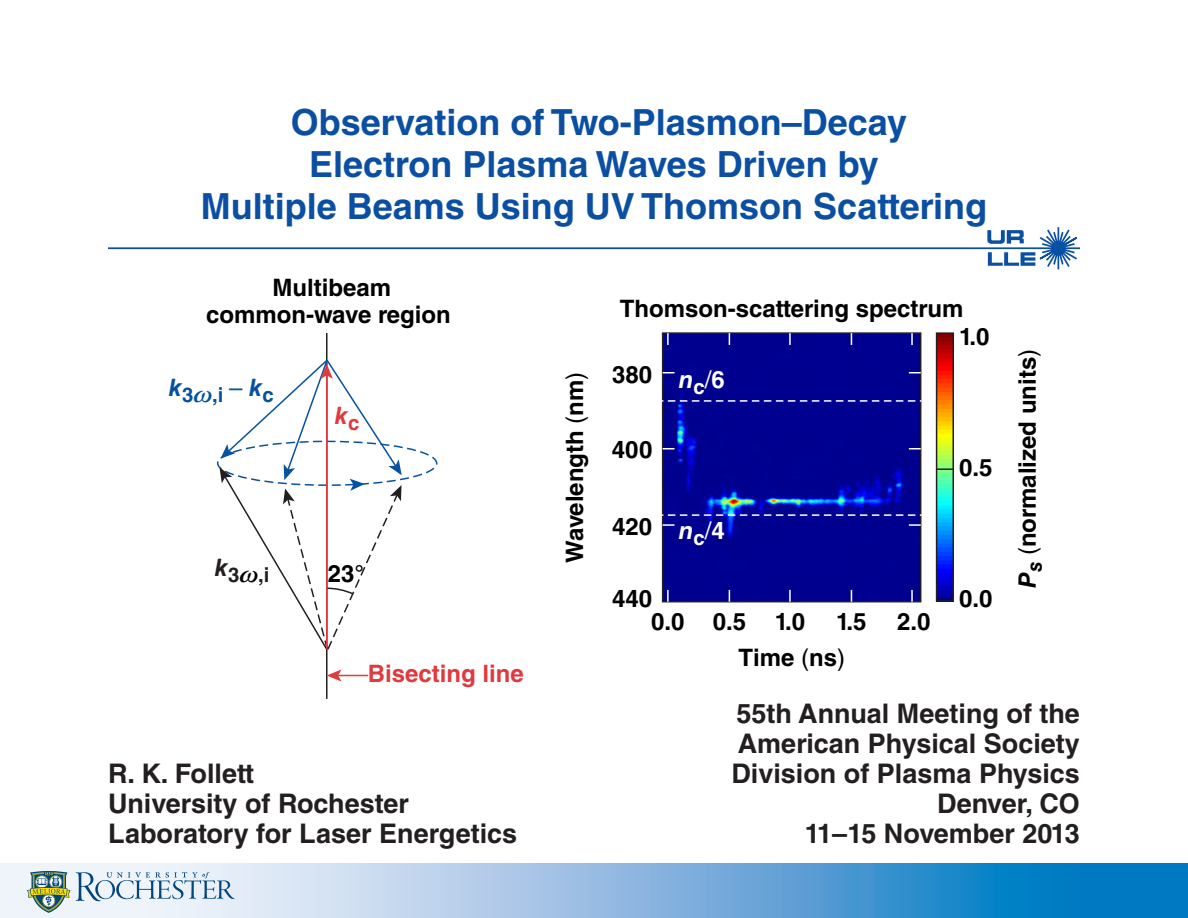
<style>
.page{position:relative;width:1188px;height:918px;background:#fff}
.page>*{position:absolute;margin:0;border:0;box-sizing:border-box;transform-origin:0 0}
.t1{font:700 36px/42px "Helvetica LT Std";color:#0a4fa2;text-align:center}
.t2{font:700 27px "Helvetica LT Std";color:#231f20}
.t3{font:700 24px/27.3px "Helvetica LT Std";color:#000}
.t4{font:700 24px "Helvetica LT Std";color:#e03a3e}
.t5{font:italic 700 24px "Helvetica LT Std";color:#fff}
.t6{font:italic 700 24px "Helvetica LT Std";color:#e03a3e}
.t7{font:700 20.4px "Helvetica LT Std";color:#0651a0}
.t8{font:700 20.4px "Helvetica LT Std";color:#231f20}
.s1{font-family:"MM Greek";font-style:italic}
.s2{font-family:"MM Greek";font-style:italic;color:#000}
.s3{font-weight:400}
.s4{font-weight:400;font-style:normal}
.s5{font-style:normal}
.s6{font-style:italic}
</style>
<div class="page">
<svg style="left:987px;top:227px;width:92px;height:43px"></svg>
<hr style="left:108px;top:247px;width:972px;height:2px;background:#0a4fa2">
<svg style="left:0;top:864px;width:1188px;height:54px;background:#77b1dc"></svg>
<svg style="left:27px;top:871px;width:208px;height:42px"></svg>
<svg style="left:661px;top:332px;width:261px;height:271px;background:#040691"></svg>
<svg style="left:729px;top:590px;width:1px;height:12px"></svg>
<svg style="left:667px;top:590px;width:2px;height:12px"></svg>
<svg style="left:789px;top:590px;width:2px;height:12px"></svg>
<svg style="left:851px;top:590px;width:1px;height:12px"></svg>
<svg style="left:911px;top:590px;width:2px;height:12px"></svg>
<svg style="left:729px;top:333px;width:1px;height:12px"></svg>
<svg style="left:667px;top:333px;width:2px;height:12px"></svg>
<svg style="left:789px;top:333px;width:2px;height:12px"></svg>
<svg style="left:851px;top:333px;width:1px;height:12px"></svg>
<svg style="left:911px;top:333px;width:2px;height:12px"></svg>
<svg style="left:663px;top:524px;width:12px;height:2px"></svg>
<svg style="left:663px;top:448px;width:12px;height:1px"></svg>
<svg style="left:663px;top:372px;width:12px;height:1px"></svg>
<svg style="left:909px;top:524px;width:12px;height:2px"></svg>
<svg style="left:909px;top:448px;width:12px;height:1px"></svg>
<svg style="left:909px;top:372px;width:12px;height:1px"></svg>
<svg style="left:662px;top:514px;width:260px;height:2px"></svg>
<svg style="left:662px;top:400px;width:260px;height:2px"></svg>
<svg style="left:935px;top:332px;width:19px;height:270px;background:#70756e"></svg>
<hr style="left:326px;top:333px;width:2px;height:366px;background:#231f20">
<svg style="left:217px;top:358px;width:221px;height:293px"></svg>
<hr style="left:337px;top:675px;width:31px;height:1px;background:#e03a3e">
<svg style="left:327px;top:669px;width:15px;height:13px"></svg>
<p class="t1" style="left:201px;top:100px;width:788px">Observation of Two-Plasmon–Decay<br>Electron Plasma Waves Driven by<br>Multiple Beams Using UV Thomson Scattering</p>
<p class="t3" style="left:206px;top:274px;width:246px;text-align:center">Multibeam common-wave region</p>
<p class="t7" style="left:169px;top:382px;width:107px"><sup>k</sup>3<span class="s1">~</span>,i <sup>–</sup> <sup>k</sup>c</p>
<p class="t8" style="left:215px;top:563px;width:56px"><sup>k</sup>3<span class="s2">~</span>,i</p>
<p class="t6" style="left:335px;top:401px;width:26px">k<sub>c</sub></p>
<p class="t3" style="left:328px;top:560px;width:38px">23°</p>
<p class="t4" style="left:368px;top:659px;width:158px">Bisecting line</p>
<p class="t2" style="left:108px;top:757px;width:148px">R. K. Follett</p>
<p class="t2" style="left:108px;top:787px;width:302px">University of Rochester</p>
<p class="t2" style="left:108px;top:817px;width:411px">Laboratory for Laser Energetics</p>
<p class="t3" style="left:561px;top:563px;width:193px;rotate:-90deg">Wavelength <span class="s3">(</span>nm<span class="s3">)</span></p>
<p class="t3" style="left:959px;top:295px;width:32px;text-indent:-339px">Thomson-scattering spectrum<br>1.0</p>
<p class="t3" style="left:612px;top:361px;width:42px">380</p>
<p class="t3" style="left:612px;top:436px;width:42px">400</p>
<p class="t3" style="left:612px;top:512px;width:42px">420</p>
<p class="t3" style="left:612px;top:585px;width:42px">440</p>
<p class="t5" style="left:679px;top:365px;width:48px">n<sub>c</sub><span class="s4">/</span><span class="s5">6</span></p>
<p class="t5" style="left:679px;top:516px;width:48px">n<sub>c</sub><span class="s4">/</span><span class="s5">4</span></p>
<p class="t3" style="left:651px;top:607px;width:155px">0.0 0.5 1.0</p>
<p class="t3" style="left:836px;top:607px;width:32px">1.5</p>
<p class="t3" style="left:897px;top:607px;width:35px">2.0</p>
<p class="t3" style="left:738px;top:643px;width:108px">Time <span class="s3">(</span>ns<span class="s3">)</span></p>
<p class="t3" style="left:959px;top:453px;width:35px">0.5</p>
<p class="t3" style="left:959px;top:585px;width:35px">0.0</p>
<p class="t3" style="left:1013px;top:588px;width:241px;rotate:-90deg"><span class="s6">P</span><sub>s</sub> <span class="s3">(</span>normalized units<span class="s3">)</span></p>
<p class="t2" style="left:737px;top:697px;width:345px">55th Annual Meeting of the</p>
<p class="t2" style="left:738px;top:727px;width:344px">American Physical Society</p>
<p class="t2" style="left:731px;top:757px;width:350px">Division of Plasma Physics</p>
<p class="t2" style="left:937px;top:787px;width:144px">Denver, CO</p>
<p class="t2" style="left:805px;top:817px;width:277px">11–15 November 2013</p>
</div>
